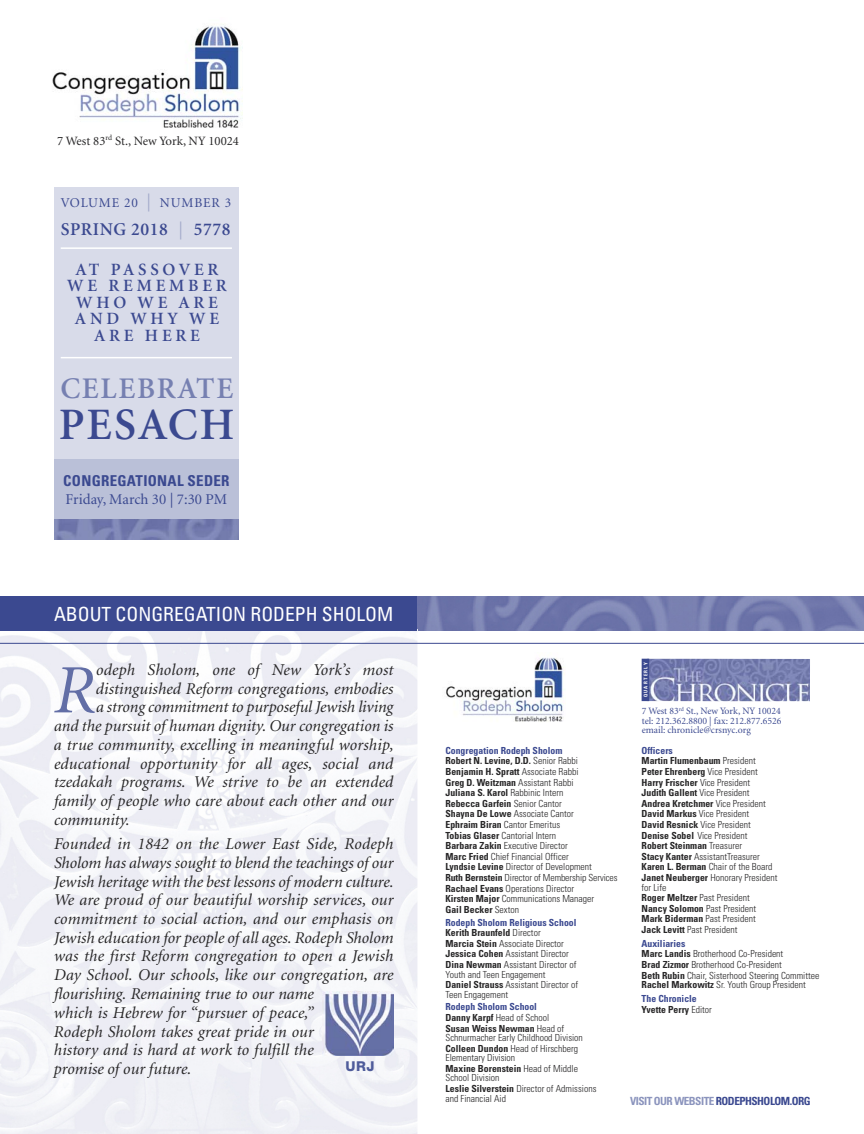
<style>
.page{position:relative;width:864px;height:1134px;background:#fff}
.page>*{position:absolute;margin:0;border:0;box-sizing:border-box;transform-origin:0 0}
.t1{font:italic 69.3px "Minion";color:#626ea6}
.t2{font:600 45px "Minion";letter-spacing:.05em;color:#3b4990}
.t3{font:600 30px "Minion";letter-spacing:.06em;color:#7680b1}
.t4{font:condensed 19.5px "Univers";color:#fff}
.t5{font:600 18px "Minion";letter-spacing:.03em;color:#3b4990}
.t6{font:600 17.25px/16.5px "Minion";letter-spacing:.22em;color:#3b4990;text-align:center}
.t7{font:italic 16.5px/18.8px "Minion";letter-spacing:.005em;color:#272627}
.t8{font:15px "Minion";color:#3b4990}
.t9{font:700 condensed 15px "Univers";letter-spacing:.02em;color:#3b4990}
.t10{font:800 13.65px "Helvetica Neue";color:#4f5c9b}
.t11{font:13.5px "Minion";letter-spacing:.065em;color:#3b4990}
.t12{font:12.75px "Minion";color:#272627}
.t13{font:700 condensed 11.25px "Univers";letter-spacing:-.045em;color:#3b4990}
.t14{font:300 condensed 9.75px/10.6px "Univers";color:#272627}
.t15{font:9.75px/9.8px "Minion";color:#3b4990;text-align:justify}
.t16{font:700 condensed 9.75px/10.6px "Univers";color:#272627}
.t17{font:700 condensed 4.95px "Univers";letter-spacing:.25em;color:#fff}
.s1{font-family:"Univers";font-weight:300;font-stretch:condensed;font-size:18px;color:#9da4c7}
.s2{font-family:"Univers";font-weight:300;font-stretch:condensed;color:#9da4c7}
.s3{font-weight:700;color:#3b4990}
.s4{font-weight:700}
.s5{color:#3b4990}
.s6{font-weight:300}
.s7{color:#8b94bd}
</style>
<div class="page">
<img style="left:417px;top:597px;width:447px;height:34px">
<img style="left:0;top:631px;width:417px;height:503px">
<div style="left:0;top:597px;width:417px;height:34px;background:#3b4990"></div>
<hr style="left:0;top:643px;width:864px;height:1px;background:#3b4990">
<img style="left:323px;top:992px;width:70px;height:63px">
<img style="left:649px;top:659px;width:161px;height:42px">
<div style="left:642px;top:659px;width:7px;height:42px;background:#3b4990"></div>
<img style="left:52px;top:24px;width:191px;height:104px">
<img style="left:446px;top:657px;width:119px;height:65px">
<div style="left:54px;top:188px;width:185px;height:333px;background:#d8dbe9"></div>
<hr style="left:61px;top:247px;width:171px;height:2px;background:#fff">
<hr style="left:61px;top:357px;width:171px;height:1px;background:#fff">
<div style="left:54px;top:459px;width:185px;height:62px;background:#bac0d8"></div>
<img style="left:54px;top:519px;width:185px;height:20px">
<h3 class="t12" style="left:57px;top:135px;width:184px">7 West 83<sup>rd</sup> St., New York, NY 10024</h3>
<h3 class="t11" style="left:61px;top:198px;width:172px">VOLUME 20 <span class="s1">|</span> NUMBER 3</h3>
<h3 class="t5" style="left:61px;top:222px;width:171px">SPRING 2018 <span class="s2">|</span> 5778</h3>
<h3 class="t6" style="left:67px;top:262px;width:161px">AT PASSOVER<br>WE REMEMBER<br>WHO WE ARE<br>AND WHY WE<br>ARE HERE</h3>
<h3 class="t3" style="left:60px;top:377px;width:174px">CELEBRATE</h3>
<h2 class="t2" style="left:59px;top:407px;width:177px">PESACH</h2>
<h3 class="t9" style="left:63px;top:475px;width:168px">CONGREGATIONAL SEDER</h3>
<h3 class="t8" style="left:66px;top:493px;width:163px">Friday, March 30 | 7:30 PM</h3>
<h3 class="t4" style="left:54px;top:607px;width:341px">ABOUT CONGREGATION RODEPH SHOLOM</h3>
<h1 class="t1" style="left:54px;top:663px;width:44px">R</h1>
<h3 class="t7" style="left:96px;top:662px;width:299px">odeph Sholom, one of New York’s most</h3>
<h3 class="t7" style="left:96px;top:680px;width:299px">distinguished Reform congregations, embodies</h3>
<h3 class="t7" style="left:96px;top:699px;width:299px">a strong commitment to purposeful Jewish living</h3>
<h3 class="t7" style="left:54px;top:718px;width:341px">and the pursuit of human dignity. Our congregation is</h3>
<h3 class="t7" style="left:54px;top:737px;width:341px">a true community, excelling in meaningful worship,</h3>
<h3 class="t7" style="left:54px;top:755px;width:341px">educational opportunity for all ages, social and</h3>
<h3 class="t7" style="left:54px;top:774px;width:341px">tzedakah programs. We strive to be an extended</h3>
<h3 class="t7" style="left:54px;top:793px;width:341px">family of people who care about each other and our</h3>
<h3 class="t7" style="left:54px;top:811px;width:77px">community.</h3>
<p class="t7" style="left:54px;top:836px;width:341px">Founded in 1842 on the Lower East Side, Rodeph Sholom has always sought to blend the teachings of our Jewish heritage with the best lessons of modern culture.<br>We are proud of our beautiful worship services, our commitment to social action, and our emphasis on Jewish education for people of all ages. Rodeph Sholom was the first Reform congregation to open a Jewish Day School. Our schools, like our congregation, are flourishing. Remaining true to our name<br>which is Hebrew for “pursuer of peace,”<br>Rodeph Sholom takes great pride in our<br>history and is hard at work to fulfill the<br>promise of our future.</p>
<h3 class="t10" style="left:345px;top:1061px;width:31px">URJ</h3>
<p class="t14" style="left:446px;top:746px;width:174px"><span class="s3">Congregation Rodeph Sholom<br></span><span class="s4">Robert N. Levine, D.D.</span> Senior Rabbi <span class="s4">Benjamin H. Spratt</span> Associate Rabbi<br><span class="s4">Greg D. Weitzman</span> Assistant Rabbi<br><span class="s4">Juliana S. Karol</span> Rabbinic Intern<br><span class="s4">Rebecca Garfein</span> Senior Cantor<br><span class="s4">Shayna De Lowe</span> Associate Cantor<br><span class="s4">Ephraim Biran</span> Cantor Emeritus<br><span class="s4">Tobias Glaser</span> Cantorial Intern<br><span class="s4">Barbara Zakin</span> Executive Director<br><span class="s4">Marc Fried</span> Chief Financial Officer<br><span class="s4">Lyndsie Levine</span> Director of Development<br><span class="s4">Ruth Bernstein</span> Director of Membership Services <span class="s4">Rachael Evans</span> Operations Director<br><span class="s4">Kirsten Major</span> Communications Manager<br><span class="s4">Gail Becker</span> Sexton</p>
<p class="t14" style="left:446px;top:918px;width:133px"><span class="s3">Rodeph Sholom Religious School<br></span><span class="s4">Kerith Braunfeld</span> Director<br><span class="s4">Marcia Stein</span> Associate Director<br><span class="s4">Jessica Cohen</span> Assistant Director<br><span class="s4">Dina Newman</span> Assistant Director of</p>
<p class="t14" style="left:446px;top:970px;width:134px">Youth and Teen Engagement<br><span class="s4">Daniel Strauss</span> Assistant Director of</p>
<p class="t14" style="left:446px;top:990px;width:64px">Teen Engagement</p>
<p class="t16" style="left:446px;top:1002px;width:120px"><span class="s5">Rodeph Sholom School<br></span>Danny Karpf <span class="s6">Head of School<br></span>Susan Weiss Newman <span class="s6">Head of</span></p>
<p class="t14" style="left:446px;top:1033px;width:139px">Schnurmacher Early Childhood Division<br><span class="s4">Colleen Dundon</span> Head of Hirschberg</p>
<p class="t14" style="left:446px;top:1053px;width:134px">Elementary Division<br><span class="s4">Maxine Borenstein</span> Head of Middle</p>
<p class="t14" style="left:446px;top:1073px;width:152px">School Division<br><span class="s4">Leslie Silverstein</span> Director of Admissions</p>
<p class="t14" style="left:446px;top:1094px;width:62px">and Financial Aid</p>
<p class="t17" style="left:644px;top:697px;width:36px;rotate:-90deg">QUARTERLY</p>
<p class="t15" style="left:642px;top:707px;width:141px">7 West 83<sup>rd</sup> St., New York, NY 10024 tel: 212.362.8800 | fax: 212.877.6526 email: chronicle@crsnyc.org</p>
<p class="t14" style="left:642px;top:746px;width:137px"><span class="s3">Officers<br></span><span class="s4">Martin Flumenbaum</span> President<br><span class="s4">Peter Ehrenberg</span> Vice President<br><span class="s4">Harry Frischer</span> Vice President<br><span class="s4">Judith Gallent</span> Vice President<br><span class="s4">Andrea Kretchmer</span> Vice President<br><span class="s4">David Markus</span> Vice President<br><span class="s4">David Resnick</span> Vice President<br><span class="s4">Denise Sobel</span> Vice President<br><span class="s4">Robert Steinman</span> Treasurer<br><span class="s4">Stacy Kanter</span> AssistantTreasurer<br><span class="s4">Karen L. Berman</span> Chair of the Board<br><span class="s4">Janet Neuberger</span> Honorary President</p>
<p class="t14" style="left:642px;top:883px;width:116px">for Life<br><span class="s4">Roger Meltzer</span> Past President<br><span class="s4">Nancy Solomon</span> Past President<br><span class="s4">Mark Biderman</span> Past President<br><span class="s4">Jack Levitt</span> Past President</p>
<p class="t14" style="left:642px;top:939px;width:179px"><span class="s3">Auxiliaries<br></span><span class="s4">Marc Landis</span> Brotherhood Co-President<br><span class="s4">Brad Zizmor</span> Brotherhood Co-President<br><span class="s4">Beth Rubin</span> Chair, Sisterhood Steering Committee</p>
<p class="t14" style="left:642px;top:979px;width:166px;line-height:13.8px"><span class="s4">Rachel Markowitz</span> Sr. Youth Group President<br><span class="s3">The Chronicle</span></p>
<p class="t16" style="left:642px;top:1005px;width:72px">Yvette Perry <span class="s6">Editor</span></p>
<p class="t13" style="left:630px;top:1097px;width:182px"><span class="s7">VISIT OUR WEBSITE</span> RODEPHSHOLOM.ORG</p>
</div>
